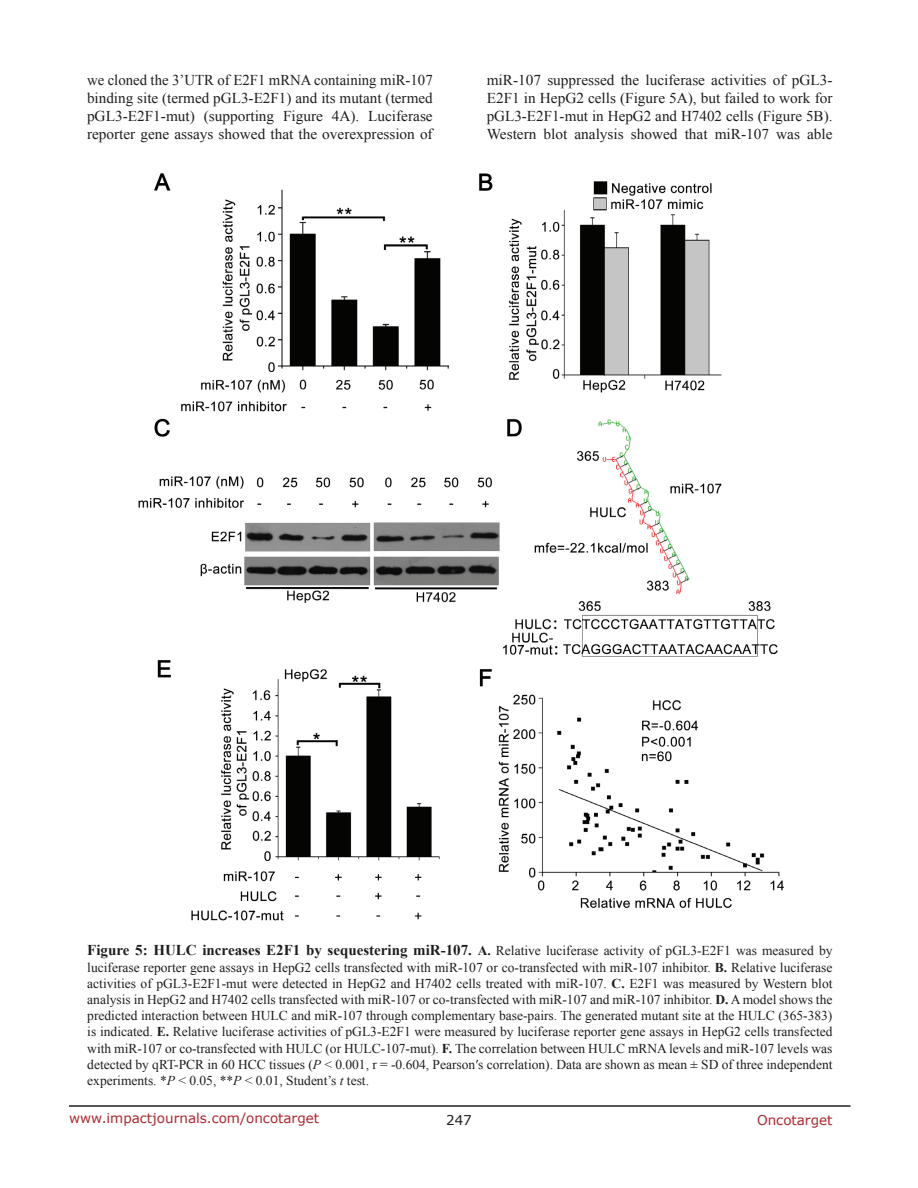
<style>
.page{position:relative;width:918px;height:1188px;background:#fff}
.page>*{position:absolute;margin:0;border:0;box-sizing:border-box;transform-origin:0 0}
.t1{font:15px/18px "Times New Roman";color:#201d20;text-align:justify}
.t2{font:13.5px/16.2px "Times New Roman";color:#201d20;text-align:justify}
.t3{font:13.5px "Verdana";color:#ac2830}
.t4{font:13.5px "Verdana";color:#201d20}
.s1{font-weight:700;font-size:15px}
.s2{font-weight:700}
.s3{font-style:italic}
</style>
<div class="page">
<hr style="left:69px;top:1105px;width:781px;height:2px;background:#231f20">
<img style="left:138px;top:173px;width:647px;height:748px">
<p class="t1" style="left:87px;top:71px;width:347px">we cloned the 3’UTR of E2F1 mRNA containing miR-107 binding site (termed pGL3-E2F1) and its mutant (termed pGL3-E2F1-mut) (supporting Figure 4A). Luciferase reporter gene assays showed that the overexpression of</p>
<p class="t1" style="left:487px;top:71px;width:347px">miR-107 suppressed the luciferase activities of pGL3- E2F1 in HepG2 cells (Figure 5A), but failed to work for pGL3-E2F1-mut in HepG2 and H7402 cells (Figure 5B).<br>Western blot analysis showed that miR-107 was able</p>
<p class="t2" style="left:87px;top:943px;width:747px"><span class="s1">Figure 5: HULC increases E2F1 by sequestering miR-107.</span> <span class="s2">A.</span> Relative luciferase activity of pGL3-E2F1 was measured by luciferase reporter gene assays in HepG2 cells transfected with miR-107 or co-transfected with miR-107 inhibitor. <span class="s2">B.</span> Relative luciferase activities of pGL3-E2F1-mut were detected in HepG2 and H7402 cells treated with miR-107. <span class="s2">C.</span> E2F1 was measured by Western blot analysis in HepG2 and H7402 cells transfected with miR-107 or co-transfected with miR-107 and miR-107 inhibitor. <span class="s2">D.</span> A model shows the predicted interaction between HULC and miR-107 through complementary base-pairs. The generated mutant site at the HULC (365-383) is indicated. <span class="s2">E.</span> Relative luciferase activities of pGL3-E2F1 were measured by luciferase reporter gene assays in HepG2 cells transfected with miR-107 or co-transfected with HULC (or HULC-107-mut). <span class="s2">F.</span> The correlation between HULC mRNA levels and miR-107 levels was detected by qRT-PCR in 60 HCC tissues (<span class="s3">P</span> &lt; 0.001, r = -0.604, Pearson′s correlation). Data are shown as mean ± SD of three independent experiments. *<span class="s3">P</span> &lt; 0.05, **<span class="s3">P</span> &lt; 0.01, Student’s <span class="s3">t</span> test.</p>
<p class="t3" style="left:69px;top:1109px;width:252px">www.impactjournals.com/oncotarget</p>
<p class="t4" style="left:446px;top:1111px;width:27px">247</p>
<p class="t3" style="left:757px;top:1111px;width:77px">Oncotarget</p>
</div>
